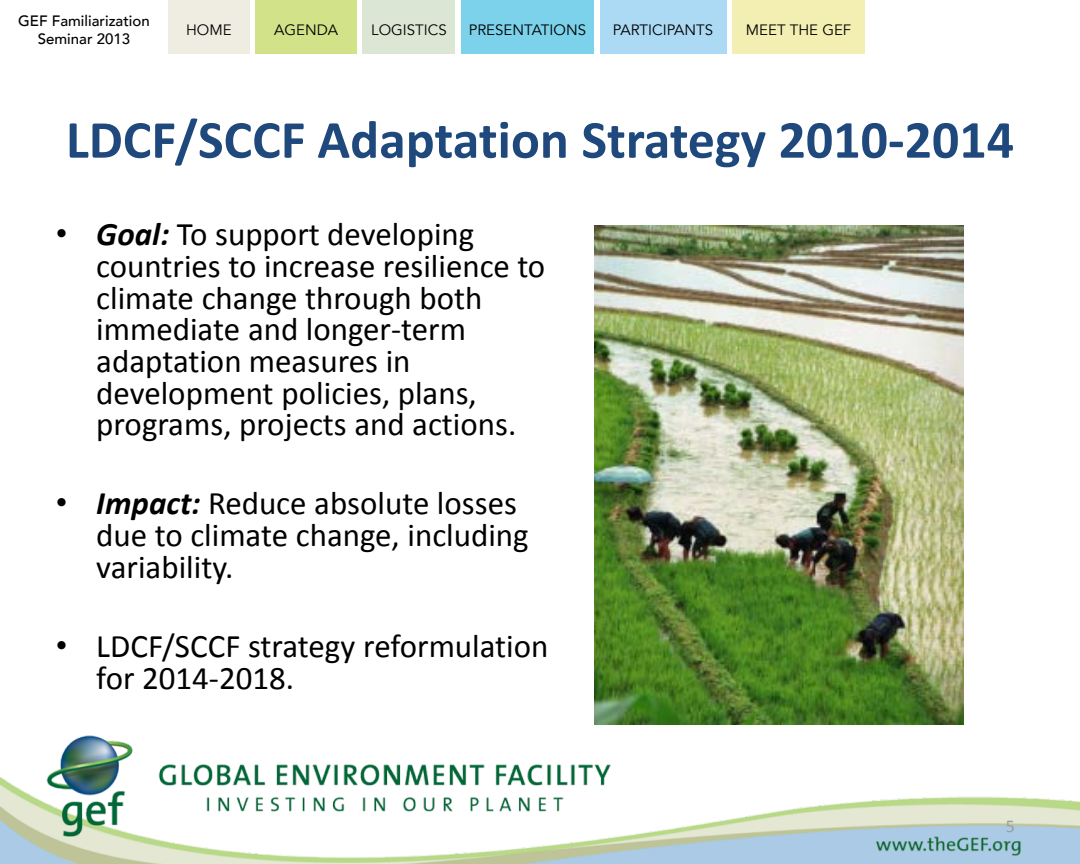
<style>
.page{position:relative;width:1080px;height:864px;background:#fff}
.page>*{position:absolute;margin:0;border:0;box-sizing:border-box;transform-origin:0 0}
.t1{font:700 54px "Calibri";color:#1f497d}
.t2{font:33px/31.7px "Calibri";color:#000}
.t3{font:18px "Calibri";color:#9b9d9f}
.t4{font:15px "Avenir";color:#000}
.t5{font:500 15px/18px "Avenir";color:#000;text-align:center}
.s1{font-family:"Arial"}
.s2{font-weight:700;font-style:italic}
</style>
<div class="page">
<div style="left:168px;top:0;width:82px;height:54px;background:#efede2"></div>
<div style="left:600px;top:0;width:126px;height:54px;background:#acdaf5"></div>
<div style="left:363px;top:0;width:92px;height:54px;background:#dbe7d4"></div>
<div style="left:732px;top:0;width:133px;height:54px;background:#f3efb3"></div>
<div style="left:256px;top:0;width:101px;height:54px;background:#d2e288"></div>
<div style="left:461px;top:0;width:133px;height:54px;background:#7bd2ea"></div>
<img style="left:0;top:717px;width:1080px;height:147px">
<img style="left:595px;top:226px;width:369px;height:499px">
<p class="t5" style="left:18px;top:10px;width:133px">GEF Familiarization<br>Seminar 2013</p>
<p class="t4" style="left:186px;top:20px;width:47px">HOME</p>
<p class="t4" style="left:274px;top:20px;width:65px">AGENDA</p>
<p class="t4" style="left:371px;top:20px;width:77px">LOGISTICS</p>
<p class="t4" style="left:469px;top:20px;width:119px">PRESENTATIONS</p>
<p class="t4" style="left:613px;top:20px;width:102px">PARTICIPANTS</p>
<p class="t4" style="left:746px;top:20px;width:107px">MEET THE GEF</p>
<p class="t1" style="left:66px;top:105px;width:950px">LDCF/SCCF Adaptation Strategy 2010-2014</p>
<p class="t2" style="left:96px;top:218px;width:451px;text-indent:-41px"><span class="s1">•</span> <span class="s2">Goal:</span> To support developing countries to increase resilience to climate change through both immediate and longer-term adaptation measures in development policies, plans, programs, projects and actions.</p>
<p class="t2" style="left:96px;top:488px;width:434px;text-indent:-41px"><span class="s1">•</span> <span class="s2">Impact:</span> Reduce absolute losses due to climate change, including variability.</p>
<p class="t2" style="left:96px;top:630px;width:454px;text-indent:-41px"><span class="s1">•</span> LDCF/SCCF strategy reformulation for 2014-2018.</p>
<p class="t3" style="left:1006px;top:815px;width:11px">5</p>
</div>
